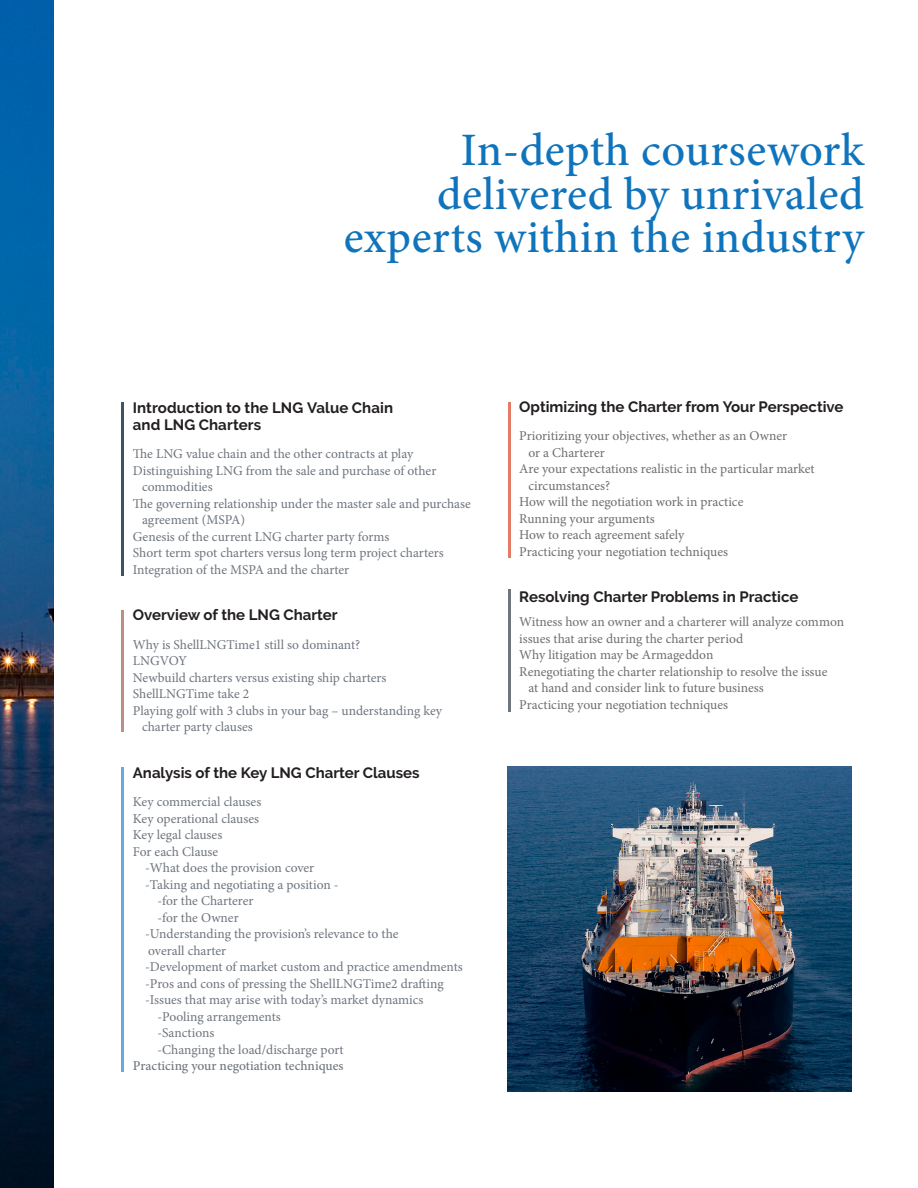
<style>
.page{position:relative;width:918px;height:1188px;background:#fff}
.page>*{position:absolute;margin:0;border:0;box-sizing:border-box;transform-origin:0 0}
.t1{font:500 46.5px "Minion Pro";letter-spacing:.01em;color:#1074bc}
.Title_-_Black{font:700 15px/16.5px "Raleway";color:#231f20}
.Agenda_Text{font:13.5px/16.5px "Minion Pro";letter-spacing:-.005em;color:#6e757d}
.Agenda_Text-2{font:13.5px/16.5px "Minion Pro";color:#6d6e71}
.Agenda_Text-3{font:500 13.5px "Minion Pro";color:#6e757d}
</style>
<div class="page">
<img style="left:0;top:0;width:54px;height:1188px">
<hr style="left:121px;top:402px;width:3px;height:174px;background:#405363">
<hr style="left:121px;top:610px;width:3px;height:122px;background:#bc8f86">
<hr style="left:508px;top:402px;width:2px;height:156px;background:#e27c66">
<hr style="left:508px;top:590px;width:2px;height:122px;background:#6e757d">
<hr style="left:121px;top:767px;width:3px;height:305px;background:#6aa9dc">
<img style="left:508px;top:767px;width:344px;height:324px">
<p class="t1" style="left:461px;top:119px;width:405px">In-depth coursework</p>
<p class="t1" style="left:437px;top:162px;width:428px">delivered by unrivaled</p>
<p class="t1" style="left:344px;top:206px;width:522px">experts within the industry</p>
<p class="Title_-_Black" style="left:133px;top:400px;width:262px">Introduction to the LNG Value Chain and LNG Charters</p>
<p class="Agenda_Text" style="left:133px;top:446px;width:282px">The LNG value chain and the other contracts at play</p>
<p class="Agenda_Text" style="left:142px;top:462px;width:296px;text-indent:-9px">Distinguishing LNG from the sale and purchase of other commodities</p>
<p class="Agenda_Text" style="left:142px;top:495px;width:330px;text-indent:-9px">The governing relationship under the master sale and purchase agreement (MSPA)</p>
<p class="Agenda_Text" style="left:133px;top:528px;width:258px">Genesis of the current LNG charter party forms</p>
<p class="Agenda_Text" style="left:133px;top:545px;width:312px">Short term spot charters versus long term project charters</p>
<p class="Agenda_Text" style="left:133px;top:561px;width:218px">Integration of the MSPA and the charter</p>
<p class="Title_-_Black" style="left:133px;top:607px;width:206px">Overview of the LNG Charter</p>
<p class="Agenda_Text" style="left:133px;top:636px;width:229px">Why is ShellLNGTime1 still so dominant?</p>
<p class="Agenda_Text" style="left:133px;top:653px;width:56px">LNGVOY</p>
<p class="Agenda_Text" style="left:133px;top:669px;width:255px">Newbuild charters versus existing ship charters</p>
<p class="Agenda_Text" style="left:133px;top:686px;width:118px">ShellLNGTime take 2</p>
<p class="Agenda_Text" style="left:142px;top:702px;width:302px;text-indent:-9px">Playing golf with 3 clubs in your bag – understanding key charter party clauses</p>
<p class="Title_-_Black" style="left:133px;top:764px;width:288px">Analysis of the Key LNG Charter Clauses</p>
<p class="Agenda_Text" style="left:133px;top:794px;width:130px">Key commercial clauses</p>
<p class="Agenda_Text" style="left:133px;top:810px;width:128px">Key operational clauses</p>
<p class="Agenda_Text" style="left:133px;top:827px;width:91px">Key legal clauses</p>
<p class="Agenda_Text" style="left:133px;top:843px;width:87px">For each Clause</p>
<p class="Agenda_Text" style="left:145px;top:860px;width:171px">-What does the provision cover</p>
<p class="Agenda_Text" style="left:145px;top:876px;width:195px">-Taking and negotiating a position -</p>
<p class="Agenda_Text" style="left:157px;top:893px;width:98px">-for the Charterer</p>
<p class="Agenda_Text" style="left:157px;top:909px;width:83px">-for the Owner</p>
<p class="Agenda_Text" style="left:145px;top:926px;width:255px">-Understanding the provision’s relevance to the overall charter</p>
<p class="Agenda_Text" style="left:145px;top:959px;width:319px">-Development of market custom and practice amendments</p>
<p class="Agenda_Text" style="left:145px;top:975px;width:300px">-Pros and cons of pressing the ShellLNGTime2 drafting</p>
<p class="Agenda_Text" style="left:145px;top:992px;width:280px">-Issues that may arise with today’s market dynamics</p>
<p class="Agenda_Text" style="left:157px;top:1008px;width:125px">-Pooling arrangements</p>
<p class="Agenda_Text" style="left:157px;top:1025px;width:58px">-Sanctions</p>
<p class="Agenda_Text" style="left:157px;top:1041px;width:188px">-Changing the load/discharge port</p>
<p class="Agenda_Text-3" style="left:133px;top:1057px;width:212px">Practicing your negotiation techniques</p>
<p class="Title_-_Black" style="left:519px;top:399px;width:326px">Optimizing the Charter from Your Perspective</p>
<p class="Agenda_Text-2" style="left:528px;top:428px;width:260px;text-indent:-9px">Prioritizing your objectives, whether as an Owner or a Charterer</p>
<p class="Agenda_Text-2" style="left:528px;top:461px;width:288px;text-indent:-9px">Are your expectations realistic in the particular market circumstances?</p>
<p class="Agenda_Text-2" style="left:519px;top:494px;width:226px">How will the negotiation work in practice</p>
<p class="Agenda_Text-2" style="left:519px;top:510px;width:137px">Running your arguments</p>
<p class="Agenda_Text-2" style="left:519px;top:527px;width:167px">How to reach agreement safely</p>
<p class="Agenda_Text-2" style="left:519px;top:543px;width:210px">Practicing your negotiation techniques</p>
<p class="Title_-_Black" style="left:519px;top:589px;width:281px">Resolving Charter Problems in Practice</p>
<p class="Agenda_Text-2" style="left:519px;top:614px;width:326px">Witness how an owner and a charterer will analyze common issues that arise during the charter period</p>
<p class="Agenda_Text-2" style="left:519px;top:647px;width:196px">Why litigation may be Armageddon</p>
<p class="Agenda_Text-2" style="left:528px;top:663px;width:300px;text-indent:-9px">Renegotiating the charter relationship to resolve the issue at hand and consider link to future business</p>
<p class="Agenda_Text-2" style="left:519px;top:696px;width:210px">Practicing your negotiation techniques</p>
</div>
